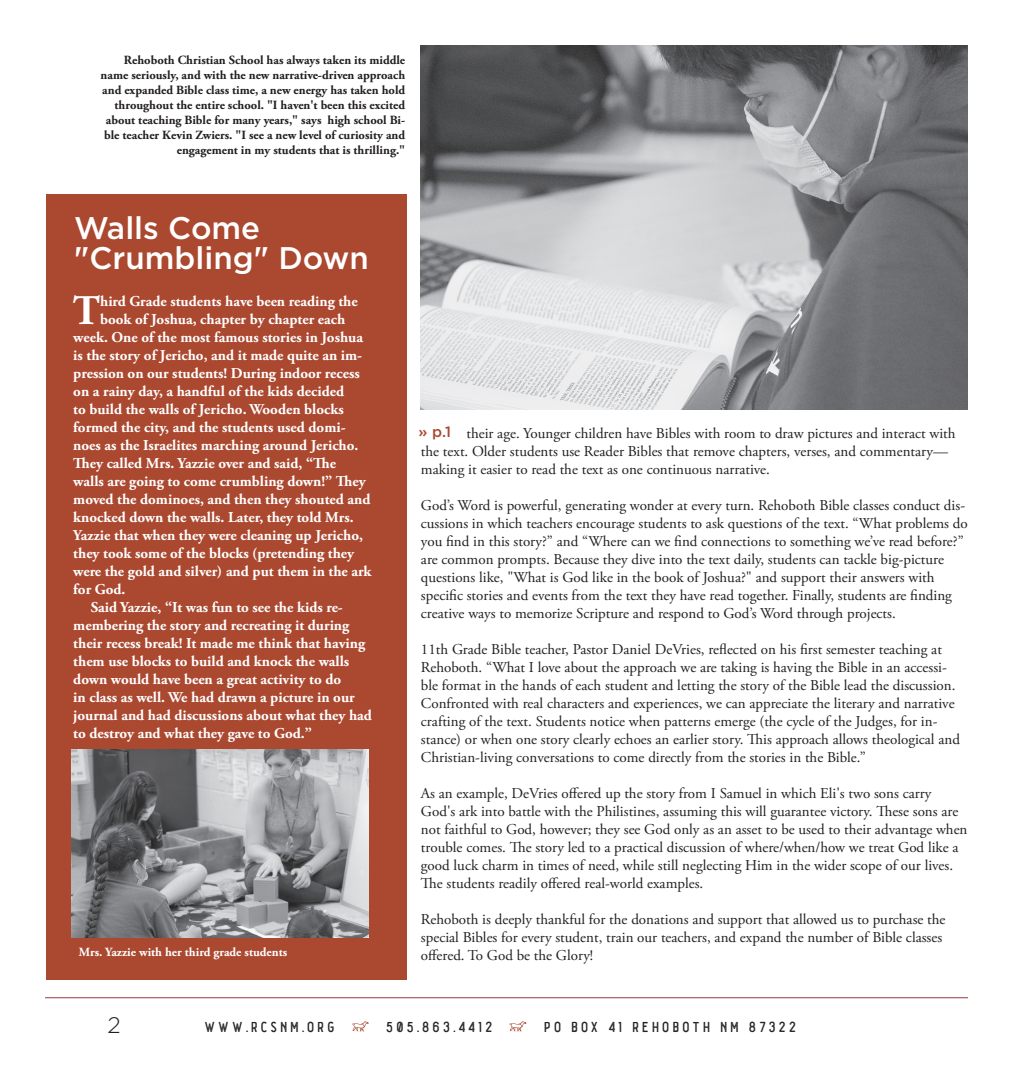
<style>
.page{position:relative;width:1013px;height:1080px;background:#fff}
.page>*{position:absolute;margin:0;border:0;box-sizing:border-box;transform-origin:0 0}
.t1{font:700 42.12px "Adobe Garamond Pro";color:#fff}
.t2{font:500 31.25px/30px "Gotham";color:#fff}
.t3{font:300 22.5px "Gotham";color:#231f20}
.t4{font:17.5px "Sabatons Stamp";letter-spacing:.2em;color:#231f20}
.t5{font:15px/18px "Adobe Garamond Pro";color:#231f20}
.t6{font:700 15px "Adobe Garamond Pro";color:#fff}
.t7{font:500 15px "Gotham";color:#ab4830}
.t8{font:700 12.5px/15px "Adobe Garamond Pro";color:#231f20;text-align:right}
.t9{font:700 12.5px "Adobe Garamond Pro";color:#fff}
</style>
<div class="page">
<hr style="left:45px;top:997px;width:923px;height:1px;background:#953a40">
<img style="left:352px;top:1021px;width:17px;height:11px">
<img style="left:509px;top:1021px;width:18px;height:11px">
<img style="left:420px;top:45px;width:548px;height:365px">
<div style="left:46px;top:194px;width:360px;height:786px;background:#ab4830"></div>
<img style="left:71px;top:750px;width:297px;height:187px">
<p class="t8" style="left:101px;top:53px;width:306px">Rehoboth Christian School has always taken its middle name seriously, and with the new narrative-driven approach and expanded Bible class time, a new energy has taken hold throughout the entire school. "I haven't been this excited about teaching Bible for many years," says high school Bi&shy;ble teacher Kevin Zwiers. "I see a new level of curiosity and engagement in my students that is thrilling."</p>
<h2 class="t2" style="left:74px;top:213px;width:296px">Walls Come "Crumbling" Down</h2>
<h1 class="t1" style="left:73px;top:286px;width:29px">T</h1>
<p class="t6" style="left:100px;top:292px;width:259px">hird Grade students have been reading the</p>
<p class="t6" style="left:100px;top:310px;width:247px">book of Joshua, chapter by chapter each</p>
<p class="t6" style="left:73px;top:328px;width:291px">week. One of the most famous stories in Joshua</p>
<p class="t6" style="left:73px;top:346px;width:290px">is the story of Jericho, and it made quite an im-</p>
<p class="t6" style="left:73px;top:364px;width:288px">pression on our students! During indoor recess</p>
<p class="t6" style="left:73px;top:382px;width:272px">on a rainy day, a handful of the kids decided</p>
<p class="t6" style="left:73px;top:400px;width:272px">to build the walls of Jericho. Wooden blocks</p>
<p class="t6" style="left:73px;top:418px;width:274px">formed the city, and the students used domi-</p>
<p class="t6" style="left:73px;top:436px;width:287px">noes as the Israelites marching around Jericho.</p>
<p class="t6" style="left:73px;top:454px;width:264px">They called Mrs. Yazzie over and said, “The</p>
<p class="t6" style="left:73px;top:472px;width:294px">walls are going to come crumbling down!” They</p>
<p class="t6" style="left:73px;top:490px;width:299px">moved the dominoes, and then they shouted and</p>
<p class="t6" style="left:73px;top:508px;width:282px">knocked down the walls. Later, they told Mrs.</p>
<p class="t6" style="left:73px;top:526px;width:291px">Yazzie that when they were cleaning up Jericho,</p>
<p class="t6" style="left:73px;top:544px;width:282px">they took some of the blocks (pretending they</p>
<p class="t6" style="left:73px;top:562px;width:300px">were the gold and silver) and put them in the ark</p>
<p class="t6" style="left:73px;top:580px;width:54px">for God.</p>
<p class="t6" style="left:91px;top:598px;width:253px">Said Yazzie, “It was fun to see the kids re-</p>
<p class="t6" style="left:73px;top:616px;width:277px">membering the story and recreating it during</p>
<p class="t6" style="left:73px;top:634px;width:293px">their recess break! It made me think that having</p>
<p class="t6" style="left:73px;top:652px;width:277px">them use blocks to build and knock the walls</p>
<p class="t6" style="left:73px;top:670px;width:269px">down would have been a great activity to do</p>
<p class="t6" style="left:73px;top:688px;width:283px">in class as well. We had drawn a picture in our</p>
<p class="t6" style="left:73px;top:706px;width:300px">journal and had discussions about what they had</p>
<p class="t6" style="left:73px;top:724px;width:240px">to destroy and what they gave to God.”</p>
<p class="t9" style="left:79px;top:945px;width:210px">Mrs. Yazzie with her third grade students</p>
<p class="t7" style="left:418px;top:422px;width:34px">» p.1</p>
<p class="t5" style="left:421px;top:425px;width:536px;text-indent:45px">their age. Younger children have Bibles with room to draw pictures and interact with the text. Older students use Reader Bibles that remove chapters, verses, and commentary— making it easier to read the text as one continuous narrative.</p>
<p class="t5" style="left:421px;top:497px;width:548px">God’s Word is powerful, generating wonder at every turn. Rehoboth Bible classes conduct dis&shy;cussions in which teachers encourage students to ask questions of the text. “What problems do you find in this story?” and “Where can we find connections to something we’ve read before?” are common prompts. Because they dive into the text daily, students can tackle big-picture questions like, "What is God like in the book of Joshua?" and support their answers with specific stories and events from the text they have read together. Finally, students are finding creative ways to memorize Scripture and respond to God’s Word through projects.</p>
<p class="t5" style="left:421px;top:641px;width:540px">11th Grade Bible teacher, Pastor Daniel DeVries, reflected on his first semester teaching at Rehoboth. “What I love about the approach we are taking is having the Bible in an accessi&shy;ble format in the hands of each student and letting the story of the Bible lead the discussion.<br>Confronted with real characters and experiences, we can appreciate the literary and narrative crafting of the text. Students notice when patterns emerge (the cycle of the Judges, for in&shy;stance) or when one story clearly echoes an earlier story. This approach allows theological and Christian-living conversations to come directly from the stories in the Bible.”</p>
<p class="t5" style="left:421px;top:785px;width:548px">As an example, DeVries offered up the story from I Samuel in which Eli's two sons carry God's ark into battle with the Philistines, assuming this will guarantee victory. These sons are not faithful to God, however; they see God only as an asset to be used to their advantage when trouble comes. The story led to a practical discussion of where/when/how we treat God like a good luck charm in times of need, while still neglecting Him in the wider scope of our lives.<br>The students readily offered real-world examples.</p>
<p class="t5" style="left:421px;top:911px;width:526px">Rehoboth is deeply thankful for the donations and support that allowed us to purchase the special Bibles for every student, train our teachers, and expand the number of Bible classes offered. To God be the Glory!</p>
<h3 class="t3" style="left:108px;top:1011px;width:15px">2</h3>
<p class="t4" style="left:205px;top:1017px;width:131px">WWW.RCSNM.ORG</p>
<p class="t4" style="left:387px;top:1017px;width:107px">505.863.4412</p>
<p class="t4" style="left:545px;top:1017px;width:253px">PO BOX 41 REHOBOTH NM 87322</p>
</div>
